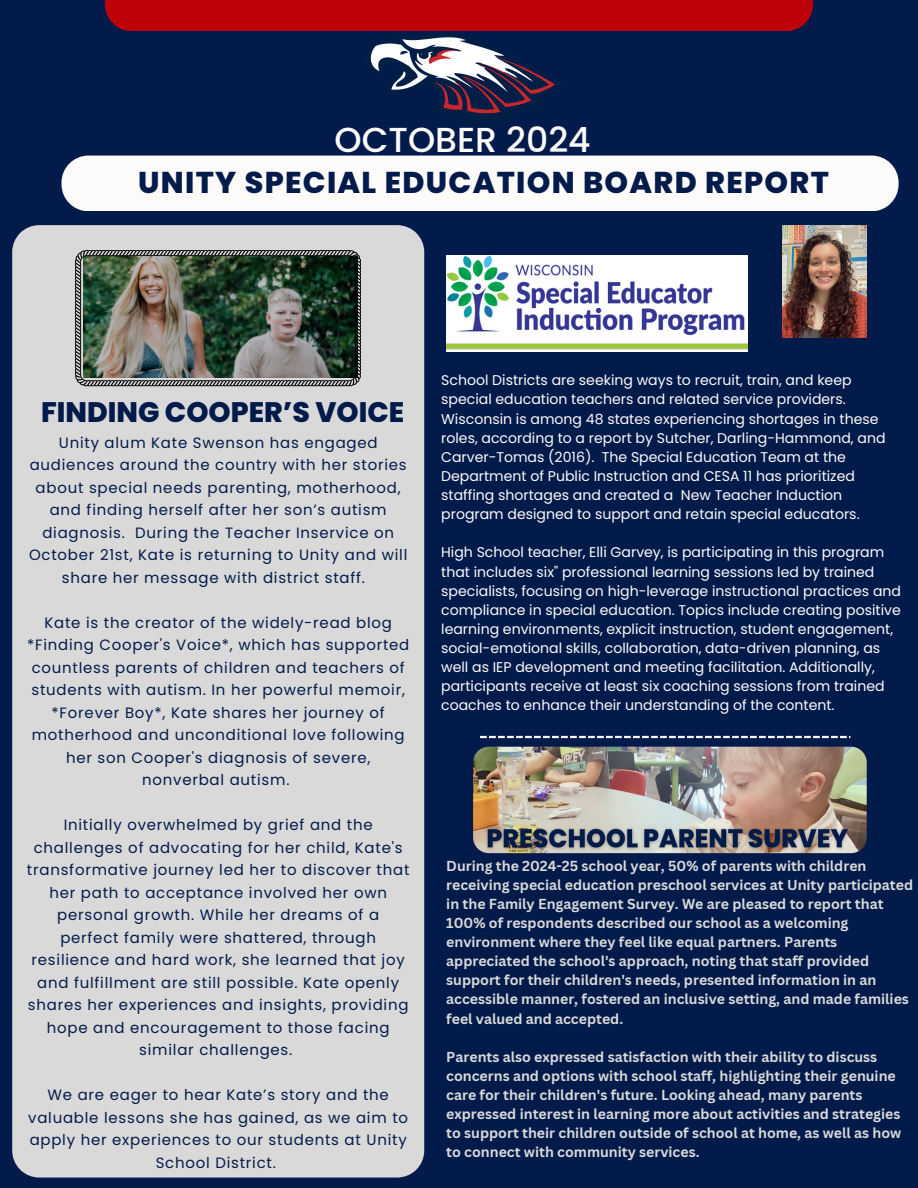
<style>
.page{position:relative;width:918px;height:1188px;background:#021b4b}
.page>*{position:absolute;margin:0;border:0;box-sizing:border-box;transform-origin:0 0}
.t1{font:500 34.65px "Poppins";color:#fdfafa}
.t2{font:800 30px "Poppins";letter-spacing:.045em;color:#021b4b}
.t3{font:800 28.2px "Poppins";color:#021b4b}
.t4{font:15px/22.5px "Poppins";letter-spacing:.05em;color:#021b4b;text-align:center}
.t5{font:14.1px/19.2px "Poppins";color:#fdfafa}
.t6{font:700 14.1px/19.2px "Canva Sans";color:#d9d9d9}
</style>
<div class="page">
<div style="left:61px;top:156px;width:838px;height:55px;background:#fdfafa;border-radius:27px"></div>
<div style="left:12px;top:225px;width:412px;height:953px;background:#d9d9d9"></div>
<img style="left:446px;top:255px;width:302px;height:97px">
<svg style="left:480px;top:736px;width:370px;height:2px"></svg>
<img style="left:473px;top:747px;width:394px;height:106px;border-radius:16px">
<div style="left:105px;top:0;width:708px;height:31px;background:#bd0209"></div>
<img style="left:370px;top:37px;width:185px;height:77px">
<img style="left:75px;top:250px;width:286px;height:137px">
<img style="left:782px;top:225px;width:85px;height:113px">
<img style="left:481px;top:820px;width:376px;height:34px">
<p class="t1" style="left:335px;top:116px;width:258px">OCTOBER 2024</p>
<h2 class="t2" style="left:138px;top:161px;width:692px">UNITY SPECIAL EDUCATION BOARD REPORT</h2>
<h2 class="t3" style="left:41px;top:393px;width:365px">FINDING COOPER’S VOICE</h2>
<p class="t4" style="left:59px;top:431px;width:320px">Unity alum Kate Swenson has engaged</p>
<p class="t4" style="left:30px;top:454px;width:378px">audiences around the country with her stories</p>
<p class="t4" style="left:36px;top:476px;width:367px">about special needs parenting, motherhood,</p>
<p class="t4" style="left:50px;top:499px;width:338px">and finding herself after her son’s autism</p>
<p class="t4" style="left:42px;top:521px;width:353px">diagnosis. During the Teacher Inservice on</p>
<p class="t4" style="left:29px;top:544px;width:380px">October 21st, Kate is returning to Unity and will</p>
<p class="t4" style="left:62px;top:566px;width:305px">share her message with district staff.</p>
<p class="t4" style="left:27px;top:611px;width:384px">Kate is the creator of the widely-read blog *Finding Cooper's Voice*, which has supported countless parents of children and teachers of students with autism. In her powerful memoir, *Forever Boy*, Kate shares her journey of motherhood and unconditional love following her son Cooper's diagnosis of severe, nonverbal autism.</p>
<p class="t4" style="left:27px;top:814px;width:384px">Initially overwhelmed by grief and the challenges of advocating for her child, Kate's transformative journey led her to discover that her path to acceptance involved her own personal growth. While her dreams of a perfect family were shattered, through resilience and hard work, she learned that joy and fulfillment are still possible. Kate openly shares her experiences and insights, providing hope and encouragement to those facing similar challenges.</p>
<p class="t4" style="left:28px;top:1084px;width:381px">We are eager to hear Kate’s story and the valuable lessons she has gained, as we aim to apply her experiences to our students at Unity School District.</p>
<p class="t5" style="left:441px;top:371px;width:446px">School Districts are seeking ways to recruit, train, and keep special education teachers and related service providers.<br>Wisconsin is among 48 states experiencing shortages in these roles, according to a report by Sutcher, Darling-Hammond, and Carver-Tomas (2016). The Special Education Team at the Department of Public Instruction and CESA 11 has prioritized staffing shortages and created a New Teacher Induction program designed to support and retain special educators.</p>
<p class="t5" style="left:441px;top:543px;width:461px">High School teacher, Elli Garvey, is participating in this program that includes six" professional learning sessions led by trained specialists, focusing on high-leverage instructional practices and compliance in special education. Topics include creating positive learning environments, explicit instruction, student engagement, social-emotional skills, collaboration, data-driven planning, as well as IEP development and meeting facilitation. Additionally, participants receive at least six coaching sessions from trained coaches to enhance their understanding of the content.</p>
<p class="t6" style="left:446px;top:855px;width:468px">During the 2024-25 school year, 50% of parents with children receiving special education preschool services at Unity participated in the Family Engagement Survey. We are pleased to report that 100% of respondents described our school as a welcoming environment where they feel like equal partners. Parents appreciated the school's approach, noting that staff provided support for their children's needs, presented information in an accessible manner, fostered an inclusive setting, and made families feel valued and accepted.</p>
<h4 class="t6" style="left:446px;top:1047px;width:457px">Parents also expressed satisfaction with their ability to discuss concerns and options with school staff, highlighting their genuine care for their children's future. Looking ahead, many parents expressed interest in learning more about activities and strategies to support their children outside of school at home, as well as how to connect with community services.</h4>
</div>
